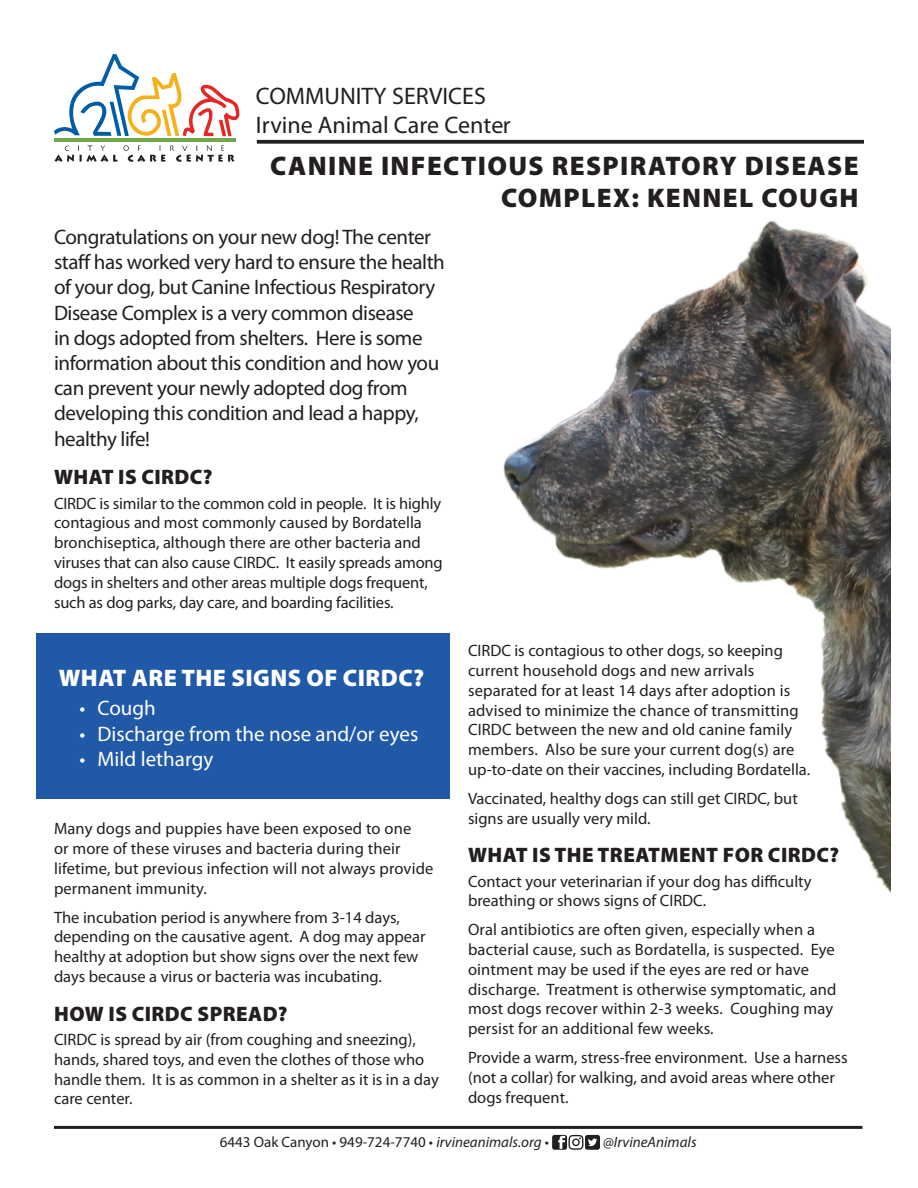
<style>
.page{position:relative;width:918px;height:1188px;background:#fff}
.page>*{position:absolute;margin:0;border:0;box-sizing:border-box;transform-origin:0 0}
.t1{font:900 27px/32.4px "Myriad Pro";letter-spacing:.05em;color:#231f20;text-align:right}
.t2{font:24px/28.8px "Myriad Pro";color:#231f20}
.t3{font:900 24px "Myriad Pro";letter-spacing:.02em;color:#fff}
.Body{font:21px/25.2px "Myriad Pro";letter-spacing:-.02em;color:#231f20}
.t4{font:900 21px "Myriad Pro";letter-spacing:.02em;color:#231f20}
.t5{font:21px "Myriad Pro";color:#fff}
.Body-2{font:16.5px/19.8px "Myriad Pro";color:#231f20}
.t6{font:15px "Myriad Pro";color:#231f20}
.t7{font:italic 15px "Myriad Pro";color:#231f20}
.s1{font-style:italic}
</style>
<div class="page">
<svg style="left:54px;top:54px;width:186px;height:83px"></svg>
<hr style="left:54px;top:138px;width:182px;height:4px;background:#72a84d">
<svg style="left:55px;top:145px;width:63px;height:17px"></svg>
<svg style="left:124px;top:145px;width:111px;height:17px"></svg>
<svg style="left:257px;top:140px;width:202px;height:4px"></svg>
<hr style="left:54px;top:1126px;width:808px;height:3px;background:#231f20">
<img style="left:459px;top:139px;width:432px;height:1011px">
<div style="left:36px;top:633px;width:414px;height:166px;background:#2059a8"></div>
<h2 class="t2" style="left:256px;top:82px;width:256px">COMMUNITY SERVICES<br>Irvine Animal Care Center</h2>
<h1 class="t1" style="left:270px;top:150px;width:590px">CANINE INFECTIOUS RESPIRATORY DISEASE<br>COMPLEX: KENNEL COUGH</h1>
<p class="Body" style="left:54px;top:225px;width:392px">Congratulations on your new dog! The center staff has worked very hard to ensure the health of your dog, but Canine Infectious Respiratory Disease Complex is a very common disease<br>in dogs adopted from shelters. Here is some information about this condition and how you can prevent your newly adopted dog from developing this condition and lead a happy, healthy life!</p>
<h2 class="t4" style="left:54px;top:465px;width:160px">WHAT IS CIRDC?</h2>
<p class="Body-2" style="left:54px;top:493px;width:390px">CIRDC is similar to the common cold in people. It is highly contagious and most commonly caused by Bordatella bronchiseptica, although there are other bacteria and viruses that can also cause CIRDC. It easily spreads among dogs in shelters and other areas multiple dogs frequent, such as dog parks, day care, and boarding facilities.</p>
<p class="t3" style="left:59px;top:664px;width:367px">WHAT ARE THE SIGNS OF CIRDC?</p>
<p class="t5" style="left:80px;top:697px;width:78px">• Cough</p>
<p class="t5" style="left:80px;top:722px;width:340px">• Discharge from the nose and/or eyes</p>
<p class="t5" style="left:80px;top:747px;width:135px">• Mild lethargy</p>
<p class="Body-2" style="left:54px;top:819px;width:381px">Many dogs and puppies have been exposed to one<br>or more of these viruses and bacteria during their lifetime, but previous infection will not always provide permanent immunity.</p>
<p class="Body-2" style="left:54px;top:907px;width:373px">The incubation period is anywhere from 3-14 days, depending on the causative agent. A dog may appear healthy at adoption but show signs over the next few days because a virus or bacteria was incubating.</p>
<h2 class="t4" style="left:54px;top:1002px;width:235px">HOW IS CIRDC SPREAD?</h2>
<p class="Body-2" style="left:54px;top:1030px;width:386px">CIRDC is spread by air (from coughing and sneezing), hands, shared toys, and even the clothes of those who handle them. It is as common in a shelter as it is in a day care center.</p>
<p class="Body-2" style="left:468px;top:641px;width:344px">CIRDC is contagious to other dogs, so keeping current household dogs and new arrivals separated for at least 14 days after adoption is advised to minimize the chance of transmitting CIRDC between the new and old canine family members. Also be sure your current dog(s) are up-to-date on their vaccines, including Bordatella.</p>
<p class="Body-2" style="left:468px;top:789px;width:331px">Vaccinated, healthy dogs can still get CIRDC, but signs are usually very mild.</p>
<h2 class="t4" style="left:468px;top:843px;width:372px">WHAT IS THE TREATMENT FOR CIRDC?</h2>
<p class="Body-2" style="left:468px;top:871px;width:345px">Contact your veterinarian if your dog has difficulty breathing or shows signs of CIRDC.</p>
<p class="Body-2" style="left:468px;top:920px;width:370px">Oral antibiotics are often given, especially when a bacterial cause, such as Bordatella, is suspected. Eye ointment may be used if the eyes are red or have discharge. Treatment is otherwise symptomatic, and most dogs recover within 2-3 weeks. Coughing may persist for an additional few weeks.</p>
<p class="Body-2" style="left:468px;top:1048px;width:381px">Provide a warm, stress-free environment. Use a harness (not a collar) for walking, and avoid areas where other dogs frequent.</p>
<p class="t6" style="left:220px;top:1134px;width:331px">6443 Oak Canyon • 949-724-7740 • <span class="s1">irvineanimals.org</span> •</p>
<p class="t7" style="left:603px;top:1134px;width:95px">@IrvineAnimals</p>
</div>
